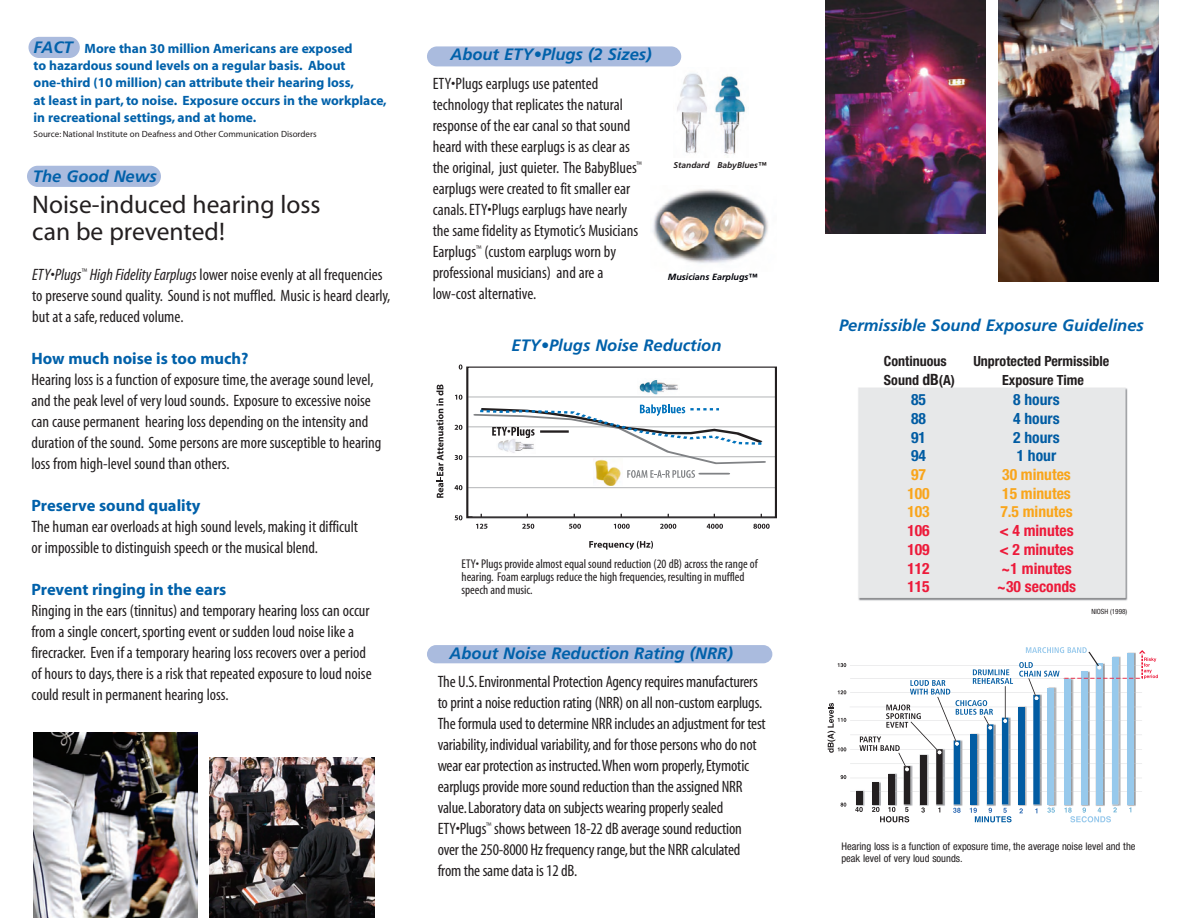
<style>
.page{position:relative;width:1188px;height:918px;background:#fff}
.page>*{position:absolute;margin:0;border:0;box-sizing:border-box;transform-origin:0 0}
.t1{font:25.5px/27px "Myriad";color:#231f20}
.t2{font:condensed 16.5px/21px "Myriad";color:#231f20}
.t3{font:italic 700 16.5px "Frutiger";color:#0161aa}
.t4{font:700 16.5px "Myriad";color:#0161aa}
.t5{font:700 condensed 15.6px "Helvetica Neue";color:#ed1a3a}
.t6{font:700 condensed 15.6px "Helvetica Neue";color:#f9a51b}
.t7{font:700 condensed 15.6px "Helvetica Neue";color:#015ca3}
.t8{font:700 condensed 14.1px "Helvetica Neue";color:#231f20}
.t9{font:700 13.5px/17.2px "Myriad";color:#0161aa}
.t10{font:condensed 12.75px/12.8px "Myriad";color:#231f20}
.t11{font:condensed 10.5px/12.6px "Helvetica Neue";color:#231f20}
.t12{font:9px "Myriad";color:#231f20}
.t13{font:italic 700 9px "Frutiger";color:#010209}
.t14{font:italic 700 8.4px "Frutiger";color:#231f20}
.t15{font:condensed 7.2px "Helvetica Neue";color:#231f20}
.s1{font-family:"Frutiger";font-style:italic;font-size:16.5px}
.s2{font-style:italic}
.s3{font-size:15.6px}
</style>
<div class="page">
<div style="left:27px;top:166px;width:134px;height:21px;background:#aabbde;border-radius:11px"></div>
<div style="left:28px;top:37px;width:52px;height:21px;background:#aabbde;border-radius:11px"></div>
<div style="left:427px;top:46px;width:254px;height:20px;background:#aabbde;border-radius:10px"></div>
<div style="left:427px;top:645px;width:345px;height:18px;background:#aabbde;border-radius:9px"></div>
<img style="left:652px;top:189px;width:116px;height:75px">
<img style="left:998px;top:0;width:160px;height:282px">
<img style="left:210px;top:758px;width:164px;height:160px">
<img style="left:826px;top:0;width:159px;height:233px">
<img style="left:33px;top:732px;width:164px;height:186px">
<svg style="left:828px;top:647px;width:330px;height:175px"></svg>
<div style="left:858px;top:387px;width:270px;height:214px;background:#e7e8e9"></div>
<hr style="left:468px;top:397px;width:308px;height:1px;background:#939598">
<hr style="left:468px;top:457px;width:308px;height:1px;background:#939598">
<hr style="left:468px;top:488px;width:308px;height:1px;background:#939598">
<hr style="left:468px;top:427px;width:308px;height:1px;background:#939598">
<div style="left:467px;top:366px;width:310px;height:152px;border:2px solid #231f20"></div>
<svg style="left:589px;top:541px;width:64px;height:9px"></svg>
<svg style="left:522px;top:524px;width:12px;height:5px"></svg>
<svg style="left:569px;top:524px;width:12px;height:5px"></svg>
<svg style="left:614px;top:524px;width:16px;height:5px"></svg>
<svg style="left:660px;top:524px;width:16px;height:5px"></svg>
<svg style="left:707px;top:524px;width:16px;height:5px"></svg>
<svg style="left:753px;top:524px;width:17px;height:5px"></svg>
<svg style="left:459px;top:364px;width:3px;height:6px"></svg>
<svg style="left:455px;top:395px;width:7px;height:5px"></svg>
<svg style="left:455px;top:425px;width:7px;height:5px"></svg>
<svg style="left:455px;top:455px;width:7px;height:5px"></svg>
<svg style="left:454px;top:485px;width:8px;height:5px"></svg>
<svg style="left:455px;top:514px;width:32px;height:15px"></svg>
<svg style="left:436px;top:384px;width:7px;height:114px"></svg>
<svg style="left:472px;top:404px;width:296px;height:74px"></svg>
<hr style="left:540px;top:430px;width:29px;height:3px;background:#231f20">
<hr style="left:700px;top:472px;width:29px;height:3px;background:#808285">
<img style="left:594px;top:458px;width:29px;height:28px">
<img style="left:639px;top:380px;width:39px;height:15px">
<img style="left:497px;top:438px;width:39px;height:15px">
<img style="left:677px;top:73px;width:69px;height:82px">
<p class="t9" style="left:34px;top:41px;width:355px"><span class="s1">FACT</span> More than 30 million Americans are exposed<br>to hazardous sound levels on a regular basis. About one-third (10 million) can attribute their hearing loss,<br>at least in part, to noise. Exposure occurs in the workplace, in recreational settings, and at home.</p>
<p class="t12" style="left:34px;top:130px;width:284px">Source: National Institute on Deafness and Other Communication Disorders</p>
<p class="t3" style="left:33px;top:170px;width:125px">The Good News</p>
<h1 class="t1" style="left:32px;top:193px;width:290px">Noise-induced hearing loss can be prevented!</h1>
<p class="t2" style="left:32px;top:265px;width:360px"><span class="s2">ETY•Plugs</span><sup>™</sup> <span class="s2">High Fidelity Earplugs</span> lower noise evenly at all frequencies to preserve sound quality. Sound is not muffled. Music is heard clearly, but at a safe, reduced volume.</p>
<p class="t4" style="left:32px;top:352px;width:219px">How much noise is too much?</p>
<p class="t2" style="left:32px;top:371px;width:351px">Hearing loss is a function of exposure time, the average sound level, and the peak level of very loud sounds. Exposure to excessive noise can cause permanent hearing loss depending on the intensity and duration of the sound. Some persons are more susceptible to hearing loss from high-level sound than others.</p>
<p class="t4" style="left:32px;top:500px;width:170px">Preserve sound quality</p>
<p class="t2" style="left:32px;top:518px;width:328px">The human ear overloads at high sound levels, making it difficult or impossible to distinguish speech or the musical blend.</p>
<p class="t4" style="left:32px;top:583px;width:196px">Prevent ringing in the ears</p>
<p class="t2" style="left:31px;top:602px;width:342px">Ringing in the ears (tinnitus) and temporary hearing loss can occur from a single concert, sporting event or sudden loud noise like a firecracker. Even if a temporary hearing loss recovers over a period of hours to days, there is a risk that repeated exposure to loud noise could result in permanent hearing loss.</p>
<p class="t3" style="left:450px;top:48px;width:203px">About ETY•Plugs (2 Sizes)</p>
<p class="t2" style="left:433px;top:74px;width:211px">ETY•Plugs earplugs use patented technology that replicates the natural response of the ear canal so that sound heard with these earplugs is as clear as the original, just quieter. The BabyBlues<sup>™ </sup>earplugs were created to fit smaller ear canals.ETY•Plugs earplugs have nearly the same fidelity as Etymotic’s Musicians Earplugs<sup>™</sup> (custom earplugs worn by professional musicians) and are a low-cost alternative.</p>
<p class="t14" style="left:674px;top:162px;width:94px">Standard BabyBlues™</p>
<p class="t13" style="left:668px;top:273px;width:91px">Musicians Earplugs™</p>
<p class="t3" style="left:512px;top:338px;width:211px">ETY•Plugs Noise Reduction</p>
<p class="t10" style="left:462px;top:559px;width:298px">ETY• Plugs provide almost equal sound reduction (20 dB) across the range of hearing. Foam earplugs reduce the high frequencies, resulting in muffled speech and music.</p>
<p class="t3" style="left:450px;top:646px;width:285px">About Noise Reduction Rating (NRR)</p>
<p class="t2" style="left:438px;top:672px;width:330px">The U.S.Environmental Protection Agency requires manufacturers to print a noise reduction rating (NRR) on all non-custom earplugs.<br>The formula used to determine NRR includes an adjustment for test variability,individual variability,and for those persons who do not wear ear protection as instructed.When worn properly,Etymotic earplugs provide more sound reduction than the assigned NRR value.Laboratory data on subjects wearing properly sealed ETY•Plugs<sup>™</sup> shows between 18-22 dB average sound reduction over the 250-8000 Hz frequency range,but the NRR calculated from the same data is 12 dB.</p>
<p class="t3" style="left:839px;top:319px;width:306px">Permissible Sound Exposure Guidelines</p>
<p class="t8" style="left:884px;top:356px;width:64px">Continuous</p>
<p class="t8" style="left:973px;top:356px;width:137px">Unprotected Permissible</p>
<p class="t8" style="left:884px;top:375px;width:73px">Sound <span class="s3">dB</span>(A)</p>
<p class="t8" style="left:1002px;top:375px;width:83px">Exposure Time</p>
<p class="t7" style="left:911px;top:394px;width:16px">85</p>
<p class="t7" style="left:1013px;top:394px;width:48px">8 hours</p>
<p class="t7" style="left:911px;top:413px;width:16px">88</p>
<p class="t7" style="left:1013px;top:413px;width:48px">4 hours</p>
<p class="t7" style="left:911px;top:431px;width:16px">91</p>
<p class="t7" style="left:1013px;top:431px;width:48px">2 hours</p>
<p class="t7" style="left:911px;top:450px;width:16px">94</p>
<p class="t7" style="left:1017px;top:450px;width:41px">1 hour</p>
<p class="t6" style="left:911px;top:469px;width:16px">97</p>
<p class="t6" style="left:1002px;top:469px;width:70px">30 minutes</p>
<p class="t6" style="left:907px;top:488px;width:24px">100</p>
<p class="t6" style="left:1002px;top:488px;width:70px">15 minutes</p>
<p class="t6" style="left:907px;top:506px;width:24px">103</p>
<p class="t6" style="left:1000px;top:506px;width:74px">7.5 minutes</p>
<p class="t5" style="left:907px;top:525px;width:24px">106</p>
<p class="t5" style="left:999px;top:525px;width:76px">&lt; 4 minutes</p>
<p class="t5" style="left:907px;top:544px;width:24px">109</p>
<p class="t5" style="left:999px;top:544px;width:76px">&lt; 2 minutes</p>
<p class="t5" style="left:907px;top:562px;width:24px">112</p>
<p class="t5" style="left:1001px;top:562px;width:72px">~1 minutes</p>
<p class="t5" style="left:907px;top:581px;width:24px">115</p>
<p class="t5" style="left:997px;top:581px;width:81px">~30 seconds</p>
<p class="t15" style="left:1091px;top:609px;width:37px">NIOSH (1998)</p>
<p class="t11" style="left:841px;top:841px;width:296px">Hearing loss is a function of exposure time, the average noise level and the peak level of very loud sounds.</p>
</div>
